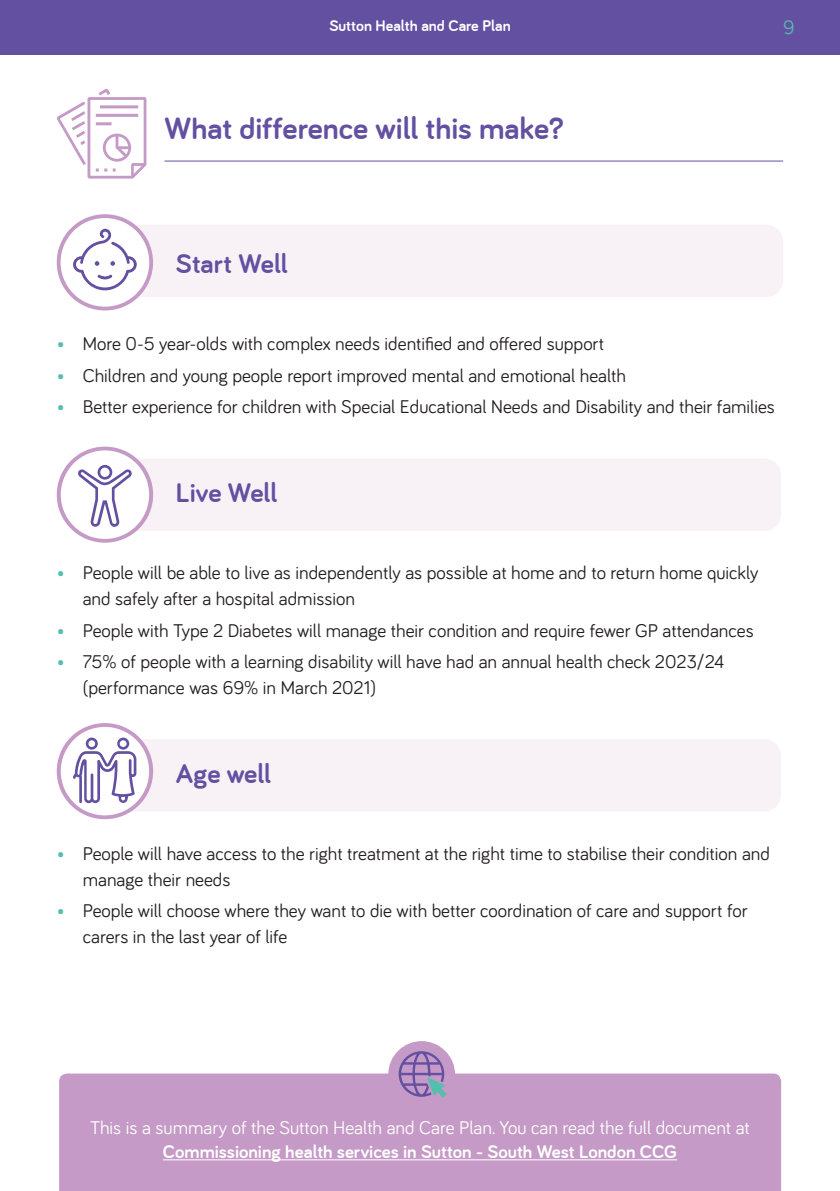
<style>
.page{position:relative;width:840px;height:1191px;background:#fff}
.page>*{position:absolute;margin:0;border:0;box-sizing:border-box;transform-origin:0 0}
.t1{font:700 32px "Bariol";color:#6350a1}
.t2{font:700 28px "Bariol";color:#6350a1}
.t3{font:20px "Bariol";color:#53bfac}
.t4{font:19px/26px "Bariol";color:#231f20}
.t5{font:19px "Bariol";color:#fff}
.t6{font:700 19px "Bariol";color:#fff}
.t7{font:700 16px "Bariol";color:#fff}
.s1{color:#53bfac}
</style>
<div class="page">
<div style="left:0;top:0;width:839px;height:55px;background:#6350a1"></div>
<svg style="left:57px;top:89px;width:89px;height:90px"></svg>
<hr style="left:164px;top:161px;width:618px;height:1px;background:#6350a1">
<div style="left:98px;top:225px;width:684px;height:72px;background:#f8f2f7;border-radius:17px"></div>
<svg style="left:57px;top:214px;width:96px;height:96px"></svg>
<div style="left:96px;top:458px;width:684px;height:73px;background:#f8f2f7;border-radius:17px"></div>
<svg style="left:57px;top:446px;width:96px;height:97px"></svg>
<div style="left:96px;top:739px;width:684px;height:72px;background:#f8f2f7;border-radius:17px"></div>
<svg style="left:57px;top:723px;width:96px;height:96px"></svg>
<div style="left:59px;top:1073px;width:721px;height:118px;background:#c59ac6"></div>
<div style="left:388px;top:1041px;width:67px;height:66px;background:#c59ac6;border-radius:50%"></div>
<svg style="left:398px;top:1051px;width:48px;height:46px"></svg>
<hr style="left:163px;top:1159px;width:513px;height:1px;background:#fff">
<p class="t7" style="left:329px;top:17px;width:183px">Sutton Health and Care Plan</p>
<p class="t3" style="left:782px;top:13px;width:13px">9</p>
<h1 class="t1" style="left:164px;top:110px;width:400px">What difference will this make?</h1>
<h2 class="t2" style="left:176px;top:248px;width:113px">Start Well</h2>
<p class="t4" style="left:57px;top:330px;width:548px"><span class="s1">•</span> More 0-5 year-olds with complex needs identified and offered support</p>
<p class="t4" style="left:57px;top:361px;width:570px"><span class="s1">•</span> Children and young people report improved mental and emotional health</p>
<p class="t4" style="left:57px;top:393px;width:719px"><span class="s1">•</span> Better experience for children with Special Educational Needs and Disability and their families</p>
<h2 class="t2" style="left:176px;top:476px;width:103px">Live Well</h2>
<p class="t4" style="left:83px;top:558px;width:676px;text-indent:-26px"><span class="s1">•</span> People will be able to live as independently as possible at home and to return home quickly and safely after a hospital admission</p>
<p class="t4" style="left:57px;top:616px;width:698px"><span class="s1">•</span> People with Type 2 Diabetes will manage their condition and require fewer GP attendances</p>
<p class="t4" style="left:83px;top:648px;width:643px;text-indent:-26px"><span class="s1">•</span> 75% of people with a learning disability will have had an annual health check 2023/24 (performance was 69% in March 2021)</p>
<h2 class="t2" style="left:176px;top:757px;width:97px">Age well</h2>
<p class="t4" style="left:83px;top:839px;width:688px;text-indent:-26px"><span class="s1">•</span> People will have access to the right treatment at the right time to stabilise their condition and manage their needs</p>
<p class="t4" style="left:83px;top:897px;width:666px;text-indent:-26px"><span class="s1">•</span> People will choose where they want to die with better coordination of care and support for carers in the last year of life</p>
<p class="t5" style="left:90px;top:1114px;width:661px">This is a summary of the Sutton Health and Care Plan. You can read the full document at</p>
<p class="t6" style="left:163px;top:1140px;width:515px">Commissioning health services in Sutton - South West London CCG</p>
</div>
